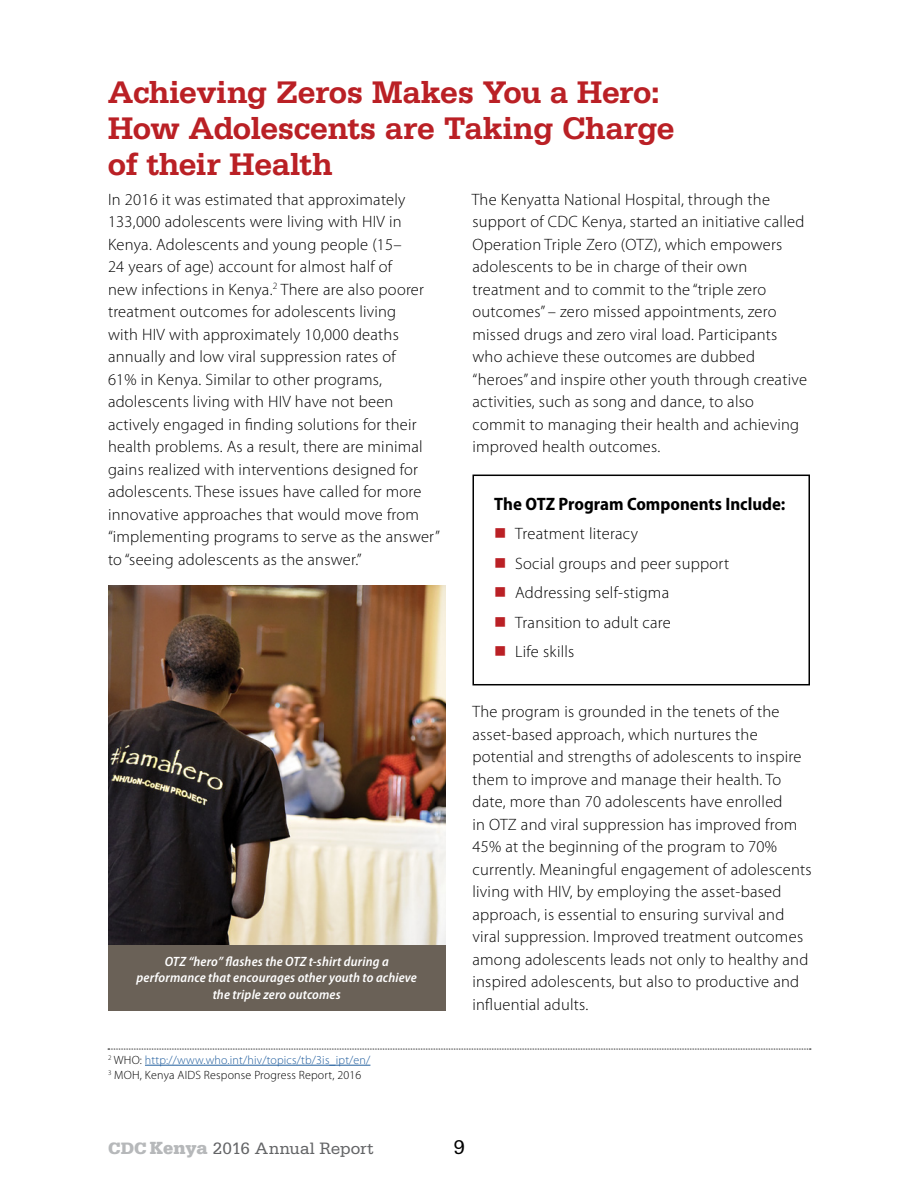
<style>
.page{position:relative;width:918px;height:1188px;background:#fff}
.page>*{position:absolute;margin:0;border:0;box-sizing:border-box;transform-origin:0 0}
.t1{font:700 33px/36px "Serifa Std";letter-spacing:-.02em;color:#ba2025}
.t2{font:21px "Serifa Std";color:#000}
.t3{font:700 semi-condensed 18px "Myriad Pro";color:#000}
.t4{font:17.4px "Serifa Std";letter-spacing:-.005em;color:#636466}
.t5{font:300 16.5px/22.5px "Myriad Pro";letter-spacing:.015em;color:#000}
.t6{font:italic 600 semi-condensed 13.5px/16.5px "Myriad Pro";letter-spacing:.015em;color:#fff;text-align:center}
.P_Footnote{font:300 12px "Myriad Pro";letter-spacing:.015em;color:#215e9e}
.P_Footnote-2{font:300 12px "Myriad Pro";letter-spacing:.015em;color:#000}
.s1{color:#000}
.s2{font-weight:900;color:#b6b8ba}
.s3{font-weight:900;font-size:18.6px;color:#b6b8ba}
</style>
<div class="page">
<svg style="left:108px;top:1049px;width:703px;height:1px"></svg>
<img style="left:108px;top:586px;width:338px;height:359px">
<div style="left:472px;top:475px;width:338px;height:210px;border:2px solid #000"></div>
<hr style="left:145px;top:1065px;width:225px;height:1px;background:#215e9e">
<div style="left:108px;top:945px;width:338px;height:66px;background:#6a6157"></div>
<h3 class="t1" style="left:108px;top:74px;width:569px">Achieving Zeros Makes You a Hero:<br>How Adolescents are Taking Charge of their Health</h3>
<p class="t5" style="left:108px;top:188px;width:333px">In 2016 it was estimated that approximately 133,000 adolescents were living with HIV in Kenya. Adolescents and young people (15–<br>24 years of age) account for almost half of<br>new infections in Kenya.<sup>2</sup> There are also poorer treatment outcomes for adolescents living<br>with HIV with approximately 10,000 deaths annually and low viral suppression rates of<br>61% in Kenya. Similar to other programs, adolescents living with HIV have not been actively engaged in finding solutions for their health problems. As a result, there are minimal gains realized with interventions designed for adolescents. These issues have called for more innovative approaches that would move from “implementing programs to serve as the answer” to “seeing adolescents as the answer.”</p>
<p class="t5" style="left:472px;top:188px;width:337px">The Kenyatta National Hospital, through the support of CDC Kenya, started an initiative called Operation Triple Zero (OTZ), which empowers adolescents to be in charge of their own treatment and to commit to the “triple zero outcomes” – zero missed appointments, zero missed drugs and zero viral load. Participants who achieve these outcomes are dubbed “heroes” and inspire other youth through creative activities, such as song and dance, to also commit to managing their health and achieving improved health outcomes.</p>
<h4 class="t3" style="left:494px;top:494px;width:293px">The OTZ Program Components Include:</h4>
<p class="t5" style="left:515px;top:523px;width:124px">Treatment literacy</p>
<p class="t5" style="left:515px;top:552px;width:215px">Social groups and peer support</p>
<p class="t5" style="left:515px;top:582px;width:155px">Addressing self-stigma</p>
<p class="t5" style="left:515px;top:611px;width:157px">Transition to adult care</p>
<p class="t5" style="left:515px;top:641px;width:61px">Life skills</p>
<p class="t6" style="left:137px;top:953px;width:282px">OTZ “hero” flashes the OTZ t-shirt during a performance that encourages other youth to achieve the triple zero outcomes</p>
<p class="P_Footnote" style="left:108px;top:1053px;width:264px"><sup>2</sup> <span class="s1">WHO:</span> http://www.who.int/hiv/topics/tb/3is_ipt/en/</p>
<p class="P_Footnote-2" style="left:108px;top:1068px;width:255px"><sup>3</sup> MOH, Kenya AIDS Response Progress Report, 2016</p>
<p class="t5" style="left:472px;top:701px;width:341px">The program is grounded in the tenets of the asset-based approach, which nurtures the potential and strengths of adolescents to inspire them to improve and manage their health. To date, more than 70 adolescents have enrolled<br>in OTZ and viral suppression has improved from 45% at the beginning of the program to 70% currently. Meaningful engagement of adolescents living with HIV, by employing the asset-based approach, is essential to ensuring survival and viral suppression. Improved treatment outcomes among adolescents leads not only to healthy and inspired adolescents, but also to productive and influential adults.</p>
<p class="t4" style="left:108px;top:1138px;width:267px"><span class="s2">CDC</span> <span class="s3">Kenya</span> 2016 Annual Report</p>
<p class="t2" style="left:453px;top:1136px;width:13px">9</p>
</div>
